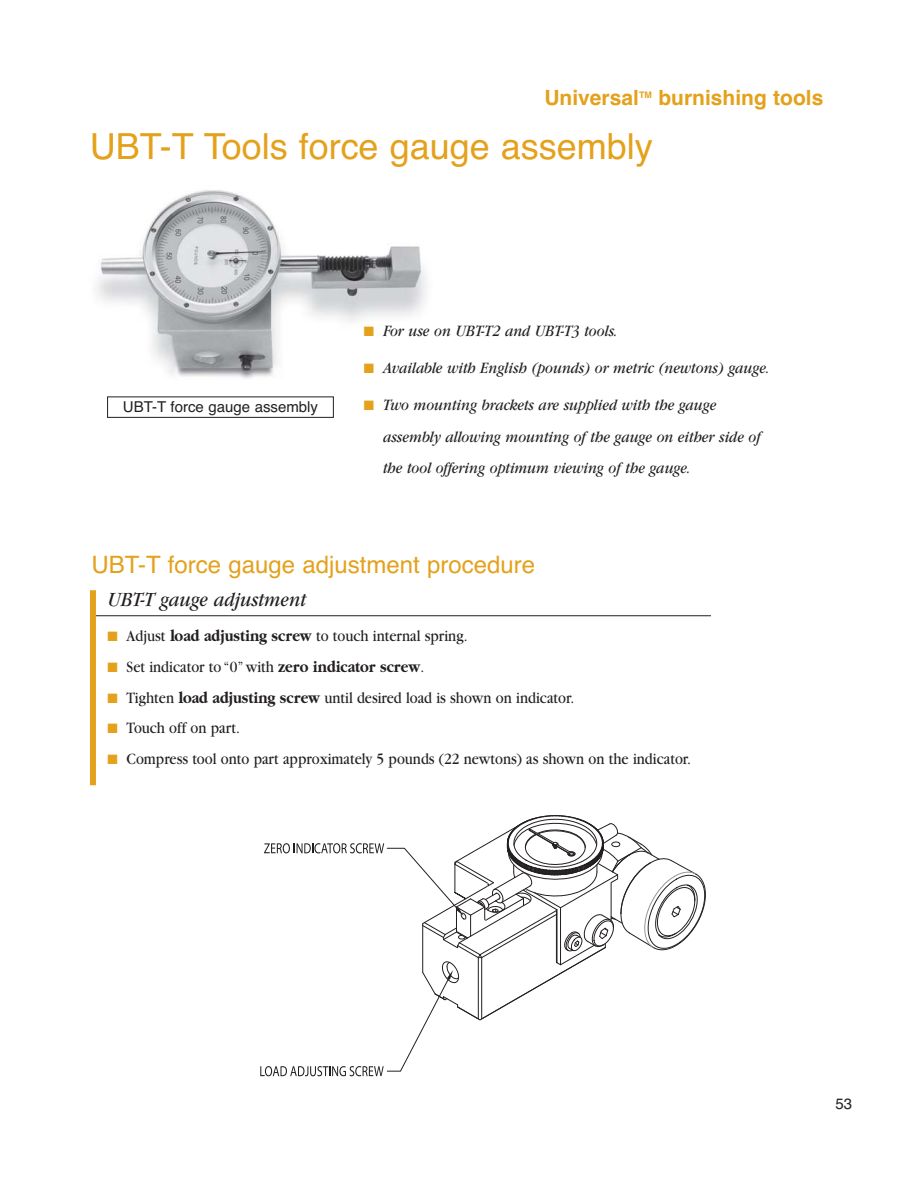
<style>
.page{position:relative;width:918px;height:1188px;background:#fff}
.page>*{position:absolute;margin:0;border:0;box-sizing:border-box;transform-origin:0 0}
.t1{font:36px "Helvetica";color:#e4a11b}
.t2{font:24px "Helvetica";color:#e4a11b}
.t3{font:700 21px "Helvetica";color:#e4a11b}
.t4{font:italic 21px "Garamond";color:#231f20;scale:.88 1}
.t5{font:16.5px "Garamond";color:#231f20;scale:.88 1}
.t6{font:italic 16.5px/31.5px "Garamond";color:#231f20;scale:.88 1}
.t7{font:15px "Helvetica";color:#231f20}
.t8{font:700 9px "Helvetica";color:#e4a11b}
.s1{color:#e4a11b}
.s2{font-weight:700}
</style>
<div class="page">
<img style="left:96px;top:190px;width:330px;height:207px">
<svg style="left:260px;top:815px;width:446px;height:261px"></svg>
<hr style="left:94px;top:615px;width:617px;height:1px;background:#231f20">
<div style="left:90px;top:590px;width:6px;height:195px;background:#e4a11b"></div>
<div style="left:107px;top:397px;width:227px;height:21px;border:1px solid #231f20"></div>
<p class="t3" style="left:544px;top:90px;width:96px">Universal</p>
<p class="t8" style="left:639px;top:91px;width:14px">TM</p>
<p class="t3" style="left:658px;top:90px;width:167px">burnishing tools</p>
<h1 class="t1" style="left:90px;top:133px;width:564px">UBT-T Tools force gauge assembly</h1>
<p class="t7" style="left:123px;top:401px;width:197px">UBT-T force gauge assembly</p>
<p class="t6" style="left:364px;top:317px;width:290px"><span class="s1">■</span> For use on UBT-T2 and UBT-T3 tools.</p>
<p class="t6" style="left:364px;top:354px;width:462px"><span class="s1">■</span> Available with English (pounds) or metric (newtons) gauge.</p>
<p class="t6" style="left:383px;top:391px;width:431px;text-indent:-19px"><span class="s1">■</span> Two mounting brackets are supplied with the gauge assembly allowing mounting of the gauge on either side of the tool offering optimum viewing of the gauge.</p>
<h2 class="t2" style="left:91px;top:555px;width:445px">UBT-T force gauge adjustment procedure</h2>
<p class="t4" style="left:107px;top:593px;width:227px">UBT-T gauge adjustment</p>
<p class="t5" style="left:107px;top:630px;width:411px"><span class="s1">■</span> Adjust <span class="s2">load adjusting screw</span> to touch internal spring.</p>
<p class="t5" style="left:107px;top:661px;width:362px"><span class="s1">■</span> Set indicator to “0” with <span class="s2">zero indicator screw</span>.</p>
<p class="t5" style="left:107px;top:692px;width:532px"><span class="s1">■</span> Tighten <span class="s2">load adjusting screw</span> until desired load is shown on indicator.</p>
<p class="t5" style="left:107px;top:722px;width:152px"><span class="s1">■</span> Touch off on part.</p>
<p class="t5" style="left:107px;top:753px;width:665px"><span class="s1">■</span> Compress tool onto part approximately 5 pounds (22 newtons) as shown on the indicator.</p>
<p class="t7" style="left:835px;top:1098px;width:18px">53</p>
</div>
